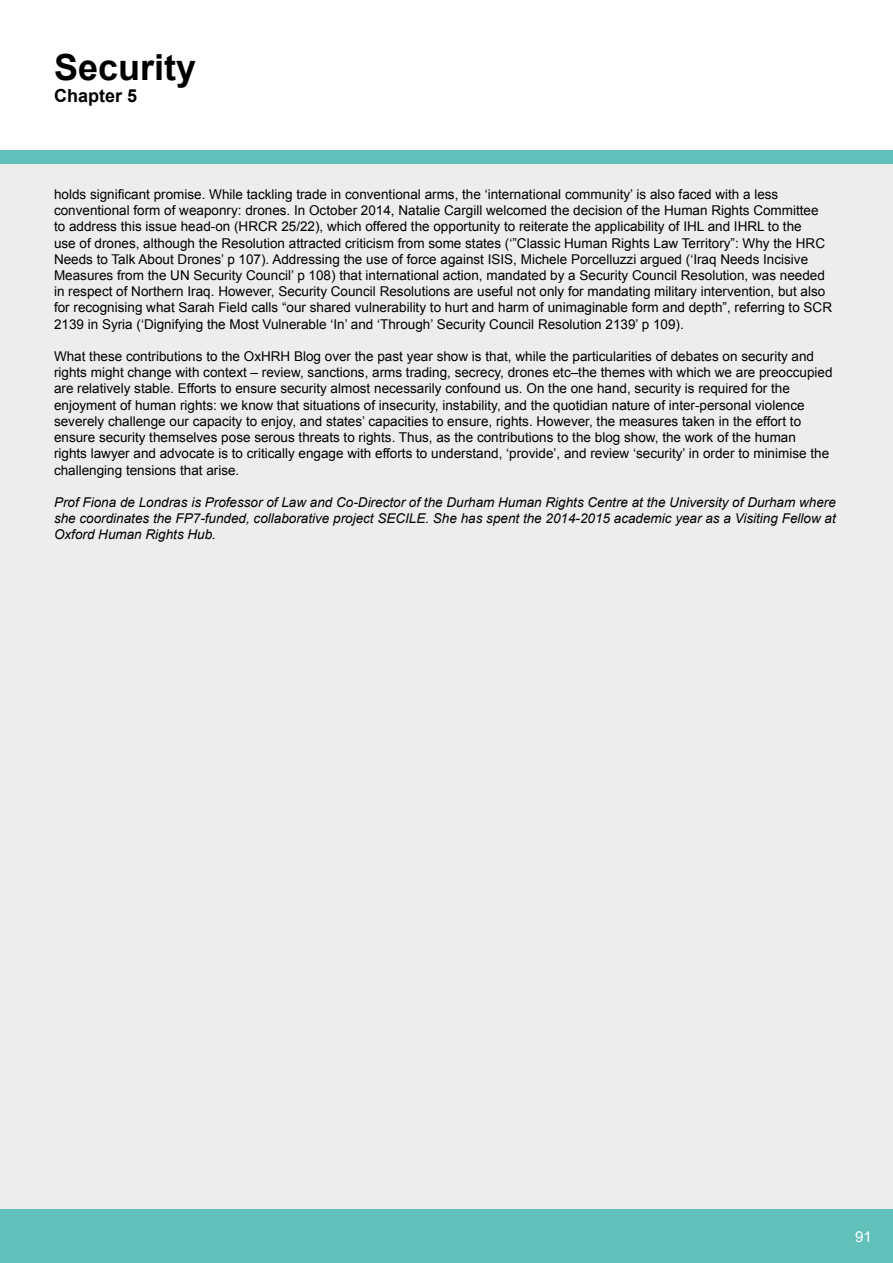
<style>
.page{position:relative;width:893px;height:1263px;background:#fff}
.page>*{position:absolute;margin:0;border:0;box-sizing:border-box;transform-origin:0 0}
.t1{font:700 36px "Arial";color:#000}
.t2{font:700 18px "Arial";color:#000}
.t3{font:15px "Arial";color:#fff}
.t4{font:13.5px/16.2px "Arial";color:#000}
.t5{font:italic 13.5px/16.2px "Arial";color:#000;text-align:justify}
</style>
<div class="page">
<div style="left:0;top:151px;width:893px;height:1112px;background:#ededee"></div>
<div style="left:0;top:1210px;width:893px;height:53px;background:#61c1ba"></div>
<div style="left:0;top:151px;width:893px;height:13px;background:#61c1ba"></div>
<h1 class="t1" style="left:54px;top:44px;width:144px">Security</h1>
<h2 class="t2" style="left:54px;top:83px;width:85px">Chapter 5</h2>
<p class="t4" style="left:54px;top:186px;width:780px">holds significant promise. While tackling trade in conventional arms, the ‘international community’ is also faced with a less conventional form of weaponry: drones. In October 2014, Natalie Cargill welcomed the decision of the Human Rights Committee to address this issue head-on (HRCR 25/22), which offered the opportunity to reiterate the applicability of IHL and IHRL to the<br>use of drones, although the Resolution attracted criticism from some states (‘”Classic Human Rights Law Territory”: Why the HRC Needs to Talk About Drones’ p 107). Addressing the use of force against ISIS, Michele Porcelluzzi argued (‘Iraq Needs Incisive Measures from the UN Security Council’ p 108) that international action, mandated by a Security Council Resolution, was needed in respect of Northern Iraq. However, Security Council Resolutions are useful not only for mandating military intervention, but also for recognising what Sarah Field calls “our shared vulnerability to hurt and harm of unimaginable form and depth”, referring to SCR 2139 in Syria (‘Dignifying the Most Vulnerable ‘In’ and ‘Through’ Security Council Resolution 2139’ p 109).</p>
<p class="t4" style="left:54px;top:348px;width:780px">What these contributions to the OxHRH Blog over the past year show is that, while the particularities of debates on security and rights might change with context – review, sanctions, arms trading, secrecy, drones etc–the themes with which we are preoccupied are relatively stable. Efforts to ensure security almost necessarily confound us. On the one hand, security is required for the enjoyment of human rights: we know that situations of insecurity, instability, and the quotidian nature of inter-personal violence severely challenge our capacity to enjoy, and states’ capacities to ensure, rights. However, the measures taken in the effort to ensure security themselves pose serous threats to rights. Thus, as the contributions to the blog show, the work of the human<br>rights lawyer and advocate is to critically engage with efforts to understand, ‘provide’, and review ‘security’ in order to minimise the challenging tensions that arise.</p>
<p class="t5" style="left:54px;top:494px;width:783px">Prof Fiona de Londras is Professor of Law and Co-Director of the Durham Human Rights Centre at the University of Durham where she coordinates the FP7-funded, collaborative project SECILE. She has spent the 2014-2015 academic year as a Visiting Fellow at Oxford Human Rights Hub.</p>
<p class="t3" style="left:855px;top:1226px;width:18px">91</p>
</div>
